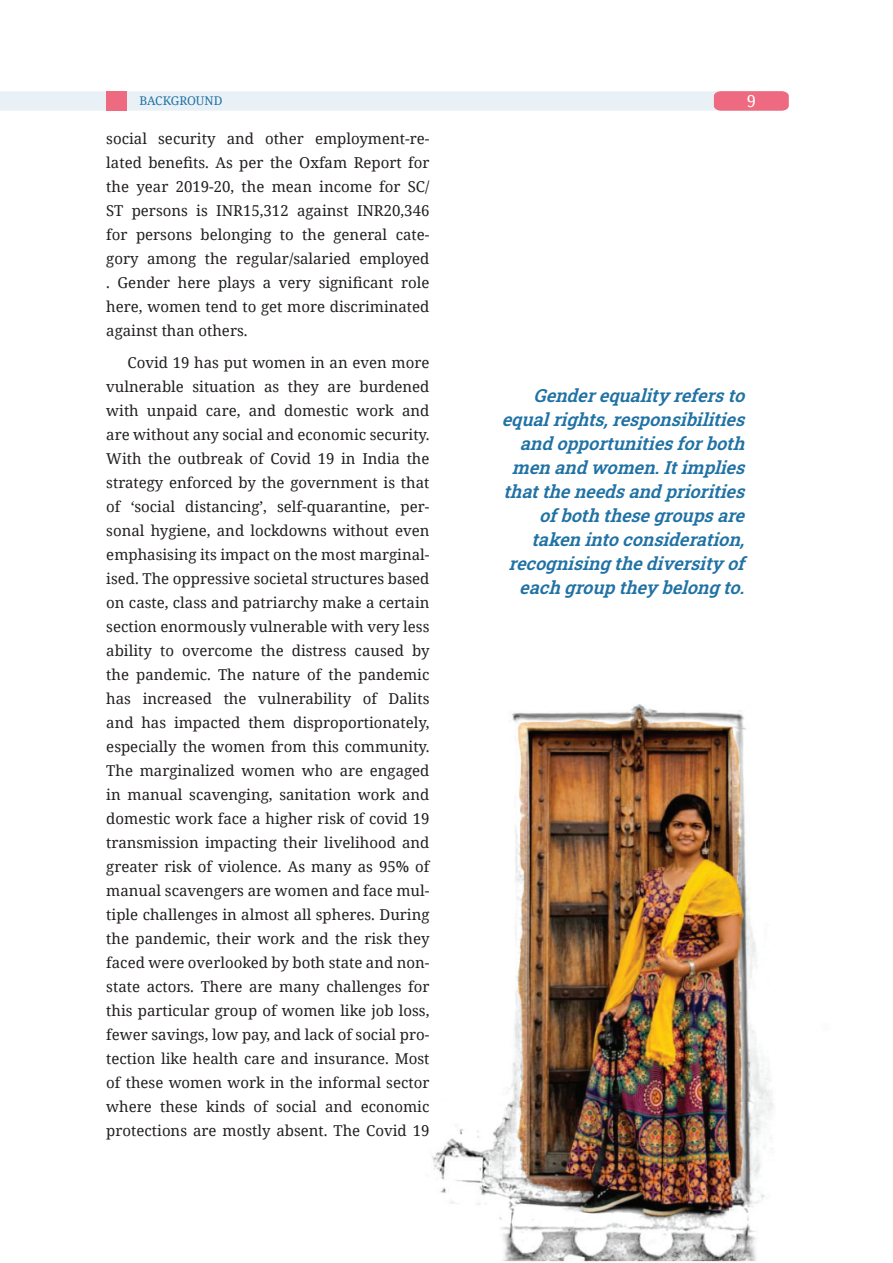
<style>
.page{position:relative;width:893px;height:1263px;background:#fff}
.page>*{position:absolute;margin:0;border:0;box-sizing:border-box;transform-origin:0 0}
.t1{font:italic 18px/24px "Roboto Slab";color:#2072a4;text-align:right}
.t2{font:16.5px "Noto Serif";color:#fff}
.t3{font:15px/24px "Noto Serif";color:#231f20;text-align:justify}
.t4{font:12px "Noto Serif";color:#2072a4}
</style>
<div class="page">
<svg style="left:94px;top:91px;width:695px;height:20px;background:#eae2e9"></svg>
<div style="left:106px;top:91px;width:21px;height:20px;background:#ee6a80"></div>
<img style="left:432px;top:704px;width:342px;height:558px">
<p class="t4" style="left:139px;top:93px;width:41px">Bac kground</p>
<p class="t2" style="left:747px;top:90px;width:11px">9</p>
<p class="t3" style="left:106px;top:126px;width:325px">social security and other employment-re&shy;lated benefits. As per the Oxfam Report for the year 2019-20, the mean income for SC/ ST persons is INR15,312 against INR20,346 for persons belonging to the general cate&shy;gory among the regular/salaried employed . Gender here plays a very significant role here, women tend to get more discriminated against than others.</p>
<p class="t3" style="left:106px;top:350px;width:325px;text-indent:21px">Covid 19 has put women in an even more vulnerable situation as they are burdened with unpaid care, and domestic work and are without any social and economic security.<br>With the outbreak of Covid 19 in India the strategy enforced by the government is that of ‘social distancing’, self-quarantine, per&shy;sonal hygiene, and lockdowns without even emphasising its impact on the most marginal&shy;ised. The oppressive societal structures based on caste, class and patriarchy make a certain section enormously vulnerable with very less ability to overcome the distress caused by the pandemic. The nature of the pandemic has increased the vulnerability of Dalits and has impacted them disproportionately, especially the women from this community.<br>The marginalized women who are engaged in manual scavenging, sanitation work and domestic work face a higher risk of covid 19 transmission impacting their livelihood and greater risk of violence. As many as 95% of manual scavengers are women and face mul&shy;tiple challenges in almost all spheres. During the pandemic, their work and the risk they faced were overlooked by both state and non&shy;state actors. There are many challenges for this particular group of women like job loss, fewer savings, low pay, and lack of social pro&shy;tection like health care and insurance. Most of these women work in the informal sector where these kinds of social and economic protections are mostly absent. The Covid 19</p>
<p class="t1" style="left:502px;top:383px;width:250px">Genderequalityrefersto equalrights,responsibilities andopportunitiesforboth menandwomen.Itimplies thattheneedsandpriorities ofboththesegroupsare takenintoconsideration, recognisingthediversityof eachgrouptheybelongto.</p>
</div>
